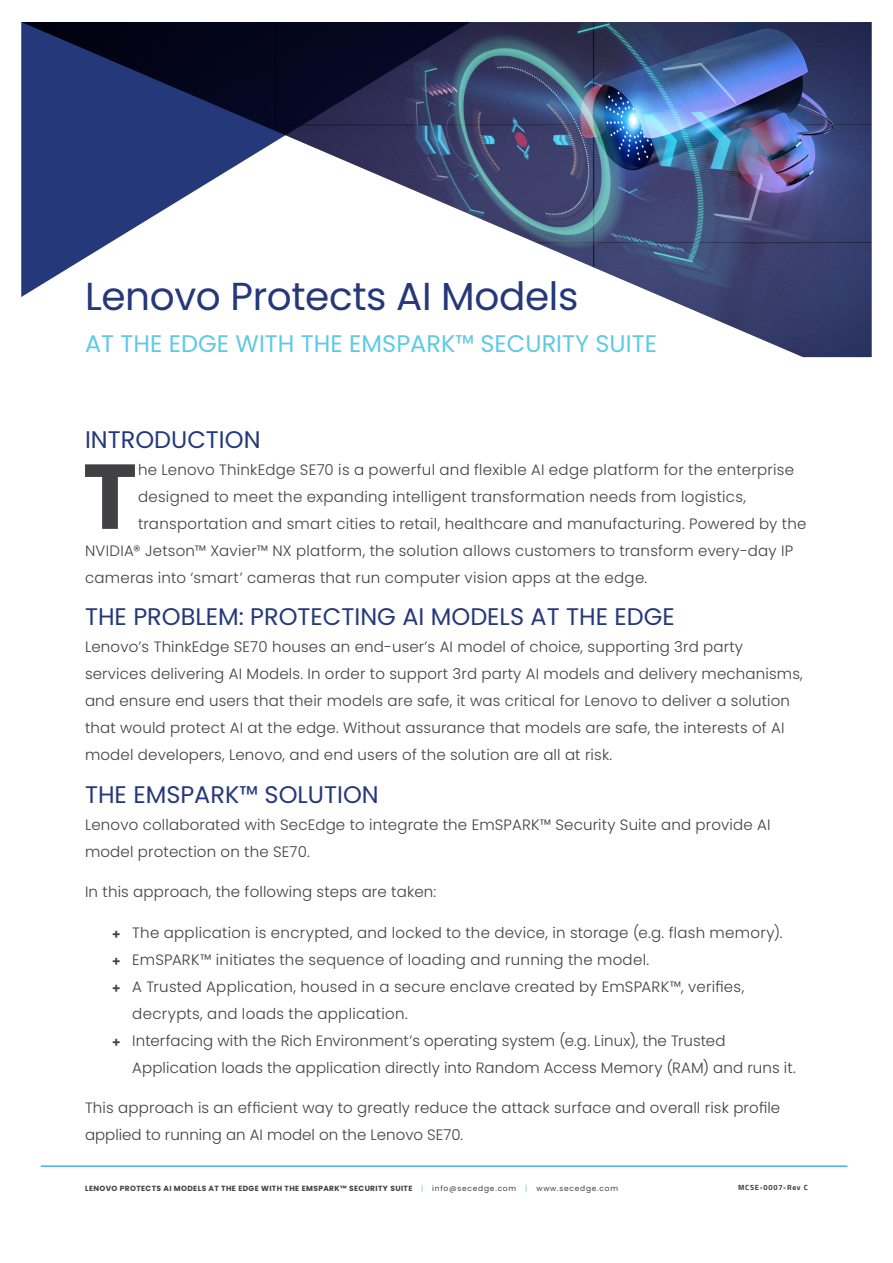
<style>
.page{position:relative;width:893px;height:1263px;background:#fff}
.page>*{position:absolute;margin:0;border:0;box-sizing:border-box;transform-origin:0 0}
.t1{font:700 91.95px "Poppins";color:#414042}
.t2{font:39px "Poppins";letter-spacing:-.01em;color:#25397a}
.t3{font:24px "Poppins";color:#25397a}
.t4{font:24px "Poppins";color:#5ecae4}
.t5{font:300 15px/27px "Poppins";letter-spacing:.01em;color:#414042}
.t6{font:700 7.5px "Poppins";letter-spacing:.05em;color:#414042}
.t7{font:700 7.5px "Titillium";letter-spacing:.1em;color:#414042}
.s1{font-family:"Titillium";font-weight:700}
.s2{font-weight:400;color:#5ecae4}
.s3{font-weight:400}
</style>
<div class="page">
<hr style="left:41px;top:1165px;width:806px;height:2px;background:#43b4e4">
<img style="left:470px;top:22px;width:402px;height:335px">
<svg style="left:21px;top:22px;width:449px;height:275px"></svg>
<h2 class="t2" style="left:85px;top:274px;width:495px">Lenovo Protects AI Models</h2>
<h3 class="t4" style="left:85px;top:330px;width:573px">AT THE EDGE WITH THE EMSPARK™ SECURITY SUITE</h3>
<h3 class="t3" style="left:85px;top:425px;width:177px">INTRODUCTION</h3>
<h1 class="t1" style="left:83px;top:443px;width:56px">T</h1>
<p class="t5" style="left:138px;top:456px;width:657px">he Lenovo ThinkEdge SE70 is a powerful and flexible AI edge platform for the enterprise</p>
<p class="t5" style="left:138px;top:483px;width:609px">designed to meet the expanding intelligent transformation needs from logistics,</p>
<p class="t5" style="left:138px;top:510px;width:670px">transportation and smart cities to retail, healthcare and manufacturing. Powered by the</p>
<p class="t5" style="left:85px;top:537px;width:710px">NVIDIA® Jetson™ Xavier™ NX platform, the solution allows customers to transform every-day IP</p>
<p class="t5" style="left:85px;top:564px;width:564px">cameras into ‘smart’ cameras that run computer vision apps at the edge.</p>
<h3 class="t3" style="left:85px;top:603px;width:591px">THE PROBLEM: PROTECTING AI MODELS AT THE EDGE</h3>
<p class="t5" style="left:85px;top:633px;width:719px">Lenovo’s ThinkEdge SE70 houses an end-user’s AI model of choice, supporting 3rd party services delivering AI Models. In order to support 3rd party AI models and delivery mechanisms, and ensure end users that their models are safe, it was critical for Lenovo to deliver a solution that would protect AI at the edge. Without assurance that models are safe, the interests of AI model developers, Lenovo, and end users of the solution are all at risk.</p>
<h3 class="t3" style="left:85px;top:780px;width:295px">THE EMSPARK™ SOLUTION</h3>
<p class="t5" style="left:85px;top:811px;width:687px">Lenovo collaborated with SecEdge to integrate the EmSPARK™ Security Suite and provide AI model protection on the SE70.</p>
<p class="t5" style="left:85px;top:878px;width:353px">In this approach, the following steps are taken:</p>
<p class="t5" style="left:112px;top:919px;width:672px"><span class="s1">+</span> The application is encrypted, and locked to the device, in storage (e.g. flash memory).</p>
<p class="t5" style="left:112px;top:946px;width:539px"><span class="s1">+</span> EmSPARK™ initiates the sequence of loading and running the model.</p>
<p class="t5" style="left:112px;top:973px;width:634px"><span class="s1">+</span> A Trusted Application, housed in a secure enclave created by EmSPARK™, verifies,</p>
<p class="t5" style="left:132px;top:1000px;width:277px">decrypts, and loads the application.</p>
<p class="t5" style="left:112px;top:1027px;width:615px"><span class="s1">+</span> Interfacing with the Rich Environment’s operating system (e.g. Linux), the Trusted</p>
<p class="t5" style="left:132px;top:1054px;width:665px">Application loads the application directly into Random Access Memory (RAM) and runs it.</p>
<p class="t5" style="left:85px;top:1094px;width:697px">This approach is an efficient way to greatly reduce the attack surface and overall risk profile applied to running an AI model on the Lenovo SE70.</p>
<p class="t6" style="left:85px;top:1184px;width:535px">LENOVO PROTECTS AI MODELS AT THE EDGE WITH THE EMSPARK™ SECURITY SUITE <span class="s2">|</span> <span class="s3">info@secedge.com</span> <span class="s2">|</span> <span class="s3">www.secedge.com</span></p>
<p class="t7" style="left:738px;top:1182px;width:71px">MCSE-0007-Rev C</p>
</div>
